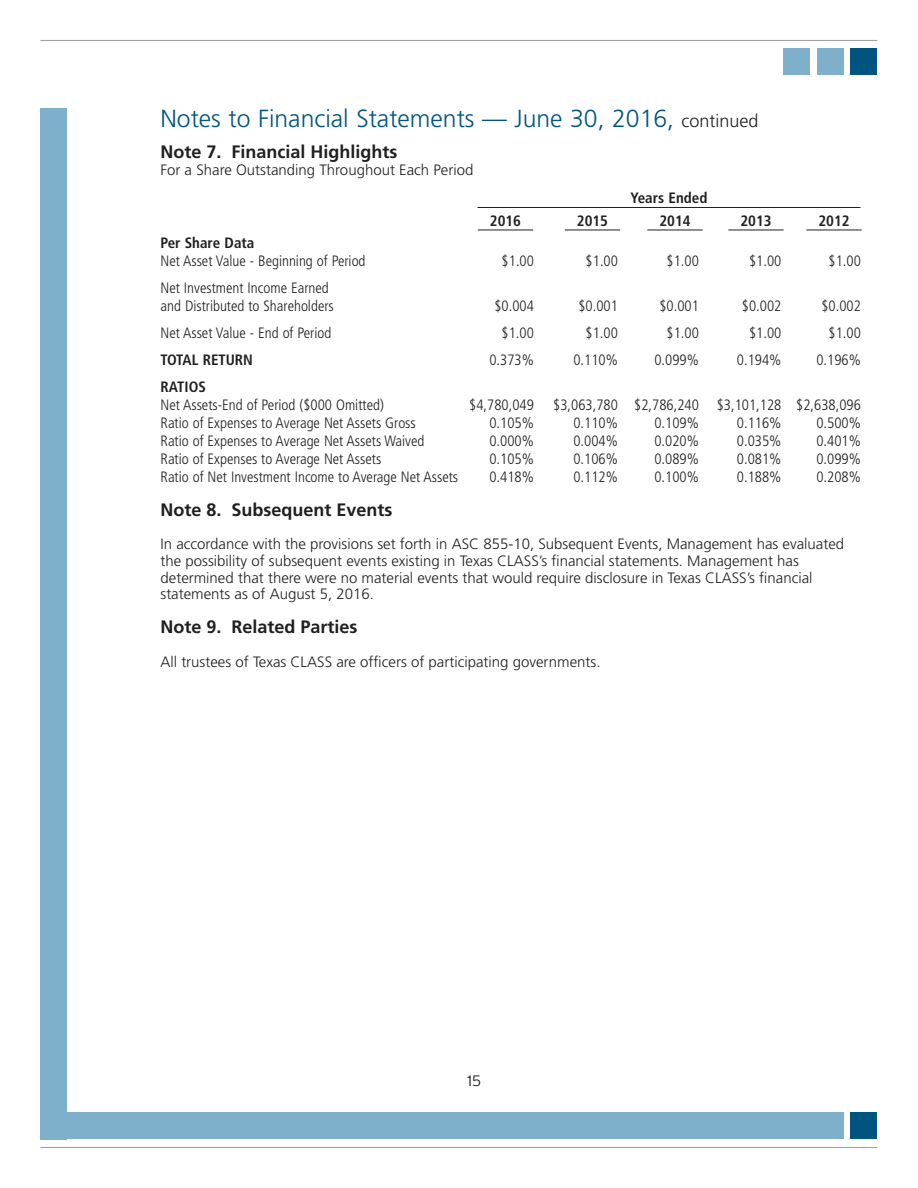
<style>
.page{position:relative;width:918px;height:1188px;background:#fff}
.page>*{position:absolute;margin:0;border:0;box-sizing:border-box;transform-origin:0 0}
.t1{font:300 24.75px "Frutiger";color:#005480}
.t2{font:700 18px "Frutiger";color:#221f1f}
.t3{font:300 condensed 15px/18px "Frutiger";color:#221f1f}
.t4{font:300 15px/16.6px "Frutiger";color:#221f1f}
.t5{font:700 condensed 15px "Frutiger";color:#221f1f}
.t6{font:300 15px "Interstate";color:#221f1f}
.s1{font-size:18px;color:#221f1f}
</style>
<div class="page">
<div style="left:40px;top:1112px;width:804px;height:27px;background:#7eb0cc"></div>
<hr style="left:40px;top:40px;width:837px;height:1px;background:#a0a1a4">
<hr style="left:40px;top:1147px;width:837px;height:1px;background:#a0a1a4">
<div style="left:40px;top:108px;width:27px;height:1031px;background:#7eb0cc"></div>
<div style="left:850px;top:48px;width:27px;height:27px;background:#005480"></div>
<div style="left:817px;top:48px;width:27px;height:27px;background:#7eb0cc"></div>
<div style="left:783px;top:48px;width:27px;height:27px;background:#7eb0cc"></div>
<div style="left:850px;top:1112px;width:27px;height:27px;background:#005480"></div>
<hr style="left:478px;top:207px;width:382px;height:1px;background:#221f1f">
<hr style="left:478px;top:230px;width:55px;height:1px;background:#221f1f">
<hr style="left:565px;top:230px;width:55px;height:1px;background:#221f1f">
<hr style="left:647px;top:230px;width:56px;height:1px;background:#221f1f">
<hr style="left:728px;top:230px;width:56px;height:1px;background:#221f1f">
<hr style="left:806px;top:230px;width:56px;height:1px;background:#221f1f">
<h1 class="t1" style="left:160px;top:108px;width:600px">Notes to Financial Statements — June 30, 2016, <span class="s1">continued</span></h1>
<p class="t2" style="left:161px;top:144px;width:239px">Note 7. Financial Highlights</p>
<p class="t4" style="left:161px;top:162px;width:314px">For a Share Outstanding Throughout Each Period</p>
<p class="t5" style="left:631px;top:192px;width:78px">Years Ended</p>
<p class="t5" style="left:490px;top:215px;width:33px">2016</p>
<p class="t5" style="left:577px;top:215px;width:33px">2015</p>
<p class="t5" style="left:659px;top:215px;width:33px">2014</p>
<p class="t5" style="left:740px;top:215px;width:33px">2013</p>
<p class="t5" style="left:818px;top:215px;width:33px">2012</p>
<p class="t5" style="left:160px;top:237px;width:95px">Per Share Data</p>
<p class="t3" style="left:160px;top:253px;width:207px">Net Asset Value - Beginning of Period</p>
<p class="t3" style="left:502px;top:253px;width:34px">$1.00</p>
<p class="t3" style="left:586px;top:253px;width:34px">$1.00</p>
<p class="t3" style="left:667px;top:253px;width:34px">$1.00</p>
<p class="t3" style="left:749px;top:253px;width:34px">$1.00</p>
<p class="t3" style="left:829px;top:253px;width:34px">$1.00</p>
<p class="t3" style="left:160px;top:280px;width:175px">Net Investment Income Earned and Distributed to Shareholders</p>
<p class="t3" style="left:494px;top:298px;width:41px">$0.004</p>
<p class="t3" style="left:578px;top:298px;width:41px">$0.001</p>
<p class="t3" style="left:659px;top:298px;width:41px">$0.001</p>
<p class="t3" style="left:742px;top:298px;width:41px">$0.002</p>
<p class="t3" style="left:821px;top:298px;width:41px">$0.002</p>
<p class="t3" style="left:160px;top:325px;width:172px">Net Asset Value - End of Period</p>
<p class="t3" style="left:502px;top:325px;width:34px">$1.00</p>
<p class="t3" style="left:586px;top:325px;width:34px">$1.00</p>
<p class="t3" style="left:667px;top:325px;width:34px">$1.00</p>
<p class="t3" style="left:749px;top:325px;width:34px">$1.00</p>
<p class="t3" style="left:829px;top:325px;width:34px">$1.00</p>
<p class="t5" style="left:160px;top:354px;width:94px">TOTAL RETURN</p>
<p class="t3" style="left:489px;top:352px;width:46px">0.373%</p>
<p class="t3" style="left:573px;top:352px;width:46px">0.110%</p>
<p class="t3" style="left:654px;top:352px;width:46px">0.099%</p>
<p class="t3" style="left:737px;top:352px;width:46px">0.194%</p>
<p class="t3" style="left:816px;top:352px;width:46px">0.196%</p>
<p class="t5" style="left:160px;top:381px;width:47px">RATIOS</p>
<p class="t3" style="left:160px;top:397px;width:225px">Net Assets-End of Period ($000 Omitted)</p>
<p class="t3" style="left:469px;top:397px;width:66px">$4,780,049</p>
<p class="t3" style="left:553px;top:397px;width:309px">$3,063,780 $2,786,240 $3,101,128 $2,638,096</p>
<p class="t3" style="left:160px;top:415px;width:257px">Ratio of Expenses to Average Net Assets Gross</p>
<p class="t3" style="left:489px;top:415px;width:46px">0.105%</p>
<p class="t3" style="left:573px;top:415px;width:46px">0.110%</p>
<p class="t3" style="left:654px;top:415px;width:46px">0.109%</p>
<p class="t3" style="left:737px;top:415px;width:46px">0.116%</p>
<p class="t3" style="left:816px;top:415px;width:46px">0.500%</p>
<p class="t3" style="left:160px;top:433px;width:265px">Ratio of Expenses to Average Net Assets Waived</p>
<p class="t3" style="left:489px;top:433px;width:46px">0.000%</p>
<p class="t3" style="left:573px;top:433px;width:46px">0.004%</p>
<p class="t3" style="left:654px;top:433px;width:46px">0.020%</p>
<p class="t3" style="left:737px;top:433px;width:46px">0.035%</p>
<p class="t3" style="left:816px;top:433px;width:46px">0.401%</p>
<p class="t3" style="left:160px;top:451px;width:222px">Ratio of Expenses to Average Net Assets</p>
<p class="t3" style="left:489px;top:451px;width:46px">0.105%</p>
<p class="t3" style="left:573px;top:451px;width:46px">0.106%</p>
<p class="t3" style="left:654px;top:451px;width:46px">0.089%</p>
<p class="t3" style="left:737px;top:451px;width:46px">0.081%</p>
<p class="t3" style="left:816px;top:451px;width:46px">0.099%</p>
<p class="t3" style="left:160px;top:469px;width:299px">Ratio of Net Investment Income to Average Net Assets</p>
<p class="t3" style="left:489px;top:469px;width:46px">0.418%</p>
<p class="t3" style="left:573px;top:469px;width:46px">0.112%</p>
<p class="t3" style="left:654px;top:469px;width:46px">0.100%</p>
<p class="t3" style="left:737px;top:469px;width:46px">0.188%</p>
<p class="t3" style="left:816px;top:469px;width:46px">0.208%</p>
<p class="t2" style="left:160px;top:502px;width:234px">Note 8. Subsequent Events</p>
<p class="t4" style="left:160px;top:537px;width:685px">In accordance with the provisions set forth in ASC 855-10, Subsequent Events, Management has evaluated the possibility of subsequent events existing in Texas CLASS’s financial statements. Management has determined that there were no material events that would require disclosure in Texas CLASS’s financial statements as of August 5, 2016.</p>
<p class="t2" style="left:160px;top:620px;width:199px">Note 9. Related Parties</p>
<p class="t4" style="left:160px;top:654px;width:442px">All trustees of Texas CLASS are officers of participating governments.</p>
<p class="t6" style="left:467px;top:1075px;width:15px">15</p>
</div>
